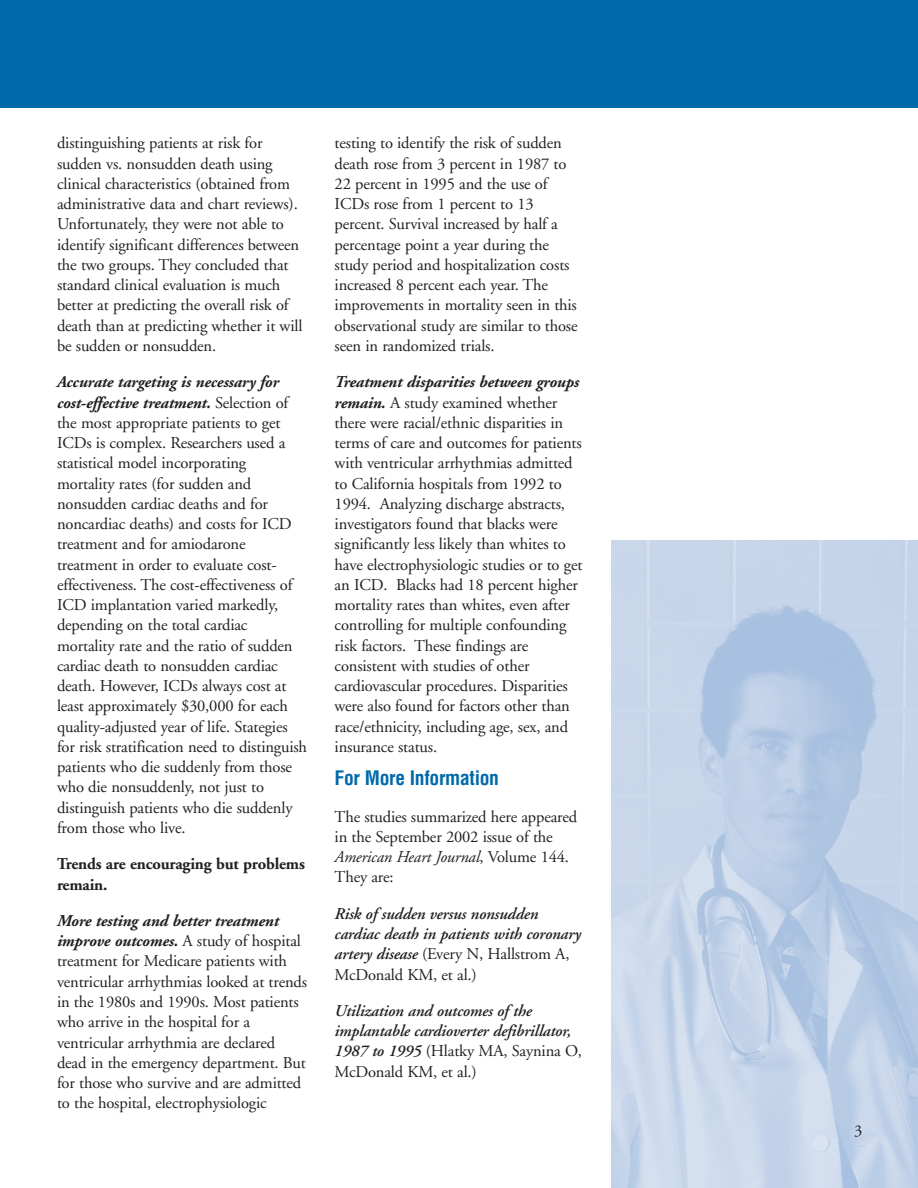
<style>
.page{position:relative;width:918px;height:1188px;background:#fff}
.page>*{position:absolute;margin:0;border:0;box-sizing:border-box;transform-origin:0 0}
.t1{font:700 condensed 19.5px "Helvetica";letter-spacing:-.015em;color:#0069aa}
.t2{font:16.5px/20.2px "Adobe Garamond";letter-spacing:-.01em;color:#231f20}
.t3{font:italic 600 16.5px/20.2px "Adobe Garamond";letter-spacing:-.01em;color:#231f20}
.t4{font:700 16.5px/20.2px "Adobe Garamond";letter-spacing:-.01em;color:#231f20}
.s1{font-weight:700;font-style:italic}
.s2{font-style:italic}
.s3{font-weight:400;font-style:normal}
</style>
<div class="page">
<div style="left:0;top:0;width:918px;height:108px;background:#0069aa"></div>
<img style="left:612px;top:540px;width:306px;height:648px">
<p class="t2" style="left:57px;top:135px;width:247px">distinguishing patients at risk for sudden vs. nonsudden death using clinical characteristics (obtained from administrative data and chart reviews).<br>Unfortunately, they were not able to identify significant differences between the two groups. They concluded that standard clinical evaluation is much better at predicting the overall risk of death than at predicting whether it will be sudden or nonsudden.</p>
<p class="t2" style="left:57px;top:374px;width:252px"><span class="s1">Accurate targeting is necessary for cost-effective treatment.</span> Selection of the most appropriate patients to get ICDs is complex. Researchers used a statistical model incorporating mortality rates (for sudden and nonsudden cardiac deaths and for noncardiac deaths) and costs for ICD treatment and for amiodarone treatment in order to evaluate cost&shy;effectiveness. The cost-effectiveness of ICD implantation varied markedly, depending on the total cardiac mortality rate and the ratio of sudden cardiac death to nonsudden cardiac death. However, ICDs always cost at least approximately $30,000 for each quality-adjusted year of life. Stategies for risk stratification need to distinguish patients who die suddenly from those who die nonsuddenly, not just to distinguish patients who die suddenly from those who live.</p>
<p class="t4" style="left:57px;top:855px;width:249px">Trends are encouraging but problems remain.</p>
<p class="t2" style="left:57px;top:912px;width:252px"><span class="s1">More testing and better treatment improve outcomes.</span> A study of hospital treatment for Medicare patients with ventricular arrhythmias looked at trends in the 1980s and 1990s. Most patients who arrive in the hospital for a ventricular arrhythmia are declared dead in the emergency department. But for those who survive and are admitted to the hospital, electrophysiologic</p>
<p class="t2" style="left:335px;top:135px;width:245px">testing to identify the risk of sudden death rose from 3 percent in 1987 to 22 percent in 1995 and the use of ICDs rose from 1 percent to 13 percent. Survival increased by half a percentage point a year during the study period and hospitalization costs increased 8 percent each year. The improvements in mortality seen in this observational study are similar to those seen in randomized trials.</p>
<p class="t2" style="left:335px;top:374px;width:249px"><span class="s1">Treatment disparities between groups remain.</span> A study examined whether there were racial/ethnic disparities in terms of care and outcomes for patients with ventricular arrhythmias admitted to California hospitals from 1992 to 1994. Analyzing discharge abstracts, investigators found that blacks were significantly less likely than whites to have electrophysiologic studies or to get an ICD. Blacks had 18 percent higher mortality rates than whites, even after controlling for multiple confounding risk factors. These findings are consistent with studies of other cardiovascular procedures. Disparities were also found for factors other than race/ethnicity, including age, sex, and insurance status.</p>
<p class="t1" style="left:335px;top:771px;width:166px">For More Information</p>
<p class="t2" style="left:335px;top:808px;width:244px">The studies summarized here appeared in the September 2002 issue of the<br><span class="s2">American Heart Journal</span>, Volume 144.<br>They are:</p>
<p class="t3" style="left:335px;top:905px;width:248px">Risk of sudden versus nonsudden cardiac death in patients with coronary artery disease <span class="s3">(Every N, Hallstrom A,<br>McDonald KM, et al.)</span></p>
<p class="t3" style="left:335px;top:1002px;width:249px">Utilization and outcomes of the implantable cardioverter defibrillator,<br>1987 to 1995 <span class="s3">(Hlatky MA, Saynina O,<br>McDonald KM, et al.)</span></p>
<p class="t2" style="left:854px;top:1122px;width:10px">3</p>
</div>
